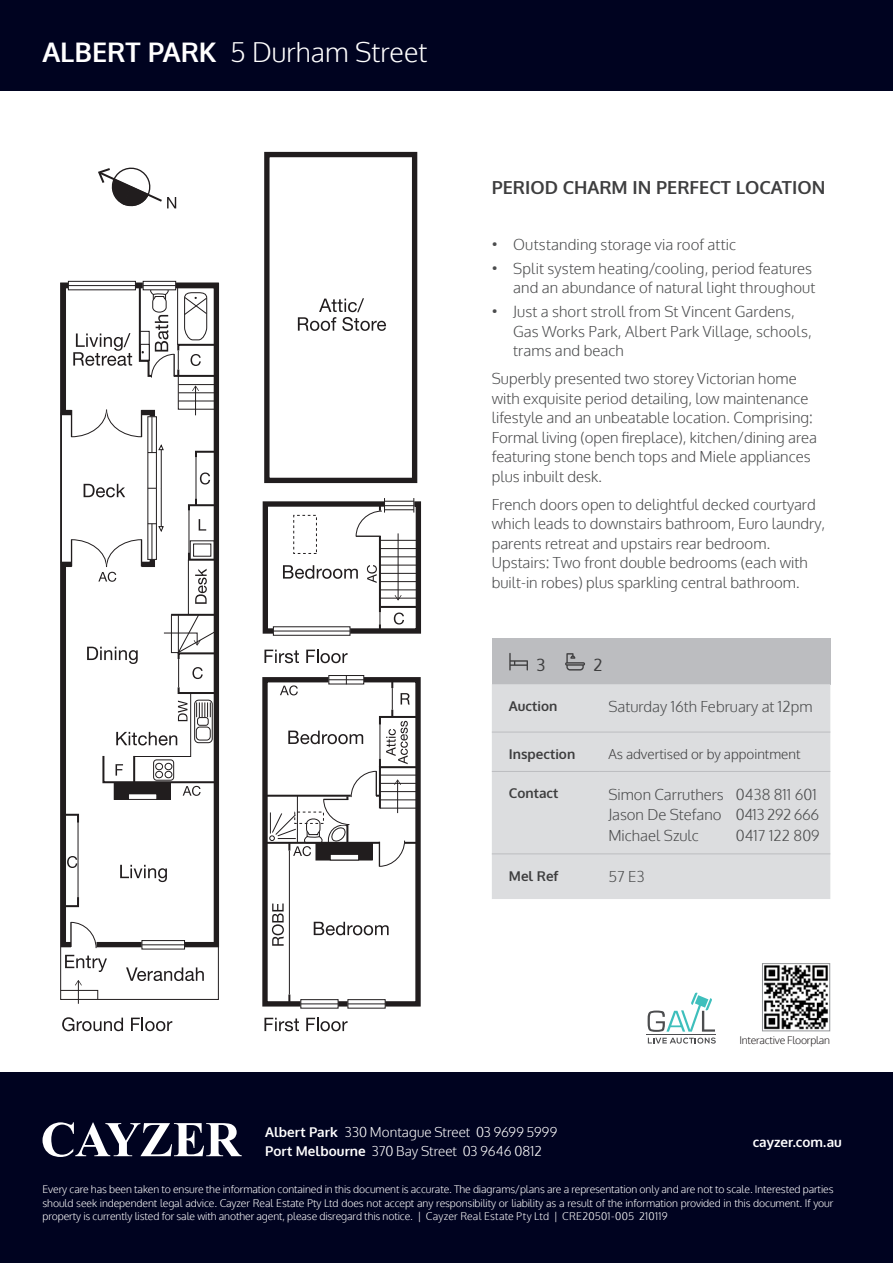
<style>
.page{position:relative;width:893px;height:1263px;background:#fff}
.page>*{position:absolute;margin:0;border:0;box-sizing:border-box;transform-origin:0 0}
.t1{font:300 27px "Oxygen";color:#fff}
.Headline{font:700 18px "Oxygen";color:#3e3e3f}
.t2{font:16.5px "Oxygen";color:#3e3e3f}
.Body_Copy{font:300 15px/19.5px "Oxygen";color:#4b4c4d}
.Table_Copy{font:300 15px "Oxygen";color:#4b4c4d}
.COMPANY_INFO{font:300 13.5px "Oxygen";color:#fff}
.Table_Copy-2{font:700 13.5px "Oxygen";color:#3e3e3f}
.Table_Copy-3{font:300 13.5px "Oxygen";color:#3e3e3f}
.COMPANY_INFO-2{font:700 13.5px "Oxygen";color:#fff}
.Footnote{font:300 10.5px/13.5px "Oxygen";letter-spacing:.015em;color:#fff;text-align:justify}
.t3{font:300 10.5px "Oxygen";letter-spacing:-.02em;color:#231f20}
.s1{font-weight:700}
</style>
<div class="page">
<div style="left:0;top:0;width:893px;height:90px;background:#000320"></div>
<svg style="left:367px;top:565px;width:10px;height:18px"></svg>
<div style="left:263px;top:501px;width:158px;height:133px;border:5px solid #211d1e"></div>
<svg style="left:379px;top:612px;width:2px;height:18px"></svg>
<hr style="left:379px;top:505px;width:2px;height:107px;background:#211d1e">
<hr style="left:381px;top:606px;width:37px;height:2px;background:#211d1e">
<div style="left:293px;top:515px;width:24px;height:39px;border:1px dashed #211d1e"></div>
<svg style="left:386px;top:503px;width:26px;height:4px"></svg>
<hr style="left:384px;top:501px;width:30px;height:1px;background:#211d1e">
<hr style="left:384px;top:509px;width:30px;height:1px;background:#211d1e">
<hr style="left:384px;top:505px;width:30px;height:1px;background:#211d1e">
<svg style="left:356px;top:498px;width:29px;height:39px"></svg>
<svg style="left:413px;top:498px;width:1px;height:14px"></svg>
<hr style="left:380px;top:565px;width:38px;height:1px;background:#211d1e">
<hr style="left:380px;top:540px;width:38px;height:1px;background:#211d1e">
<hr style="left:380px;top:548px;width:38px;height:1px;background:#211d1e">
<hr style="left:380px;top:556px;width:38px;height:1px;background:#211d1e">
<hr style="left:380px;top:598px;width:38px;height:1px;background:#211d1e">
<hr style="left:380px;top:573px;width:38px;height:1px;background:#211d1e">
<hr style="left:380px;top:581px;width:38px;height:1px;background:#211d1e">
<hr style="left:380px;top:589px;width:38px;height:1px;background:#211d1e">
<hr style="left:398px;top:533px;width:1px;height:67px;background:#211d1e">
<svg style="left:395px;top:595px;width:6px;height:5px"></svg>
<svg style="left:394px;top:612px;width:10px;height:12px"></svg>
<svg style="left:283px;top:565px;width:75px;height:14px"></svg>
<svg style="left:264px;top:650px;width:35px;height:13px"></svg>
<svg style="left:306px;top:650px;width:42px;height:13px"></svg>
<svg style="left:275px;top:629px;width:73px;height:4px"></svg>
<hr style="left:273px;top:631px;width:77px;height:1px;background:#211d1e">
<div style="left:273px;top:626px;width:77px;height:10px;border:1px solid #211d1e"></div>
<svg style="left:264px;top:1018px;width:35px;height:13px"></svg>
<svg style="left:306px;top:1018px;width:42px;height:13px"></svg>
<div style="left:262px;top:677px;width:159px;height:329px;border:5px solid #211d1e"></div>
<hr style="left:266px;top:795px;width:115px;height:2px;background:#211d1e">
<hr style="left:265px;top:842px;width:153px;height:2px;background:#211d1e">
<svg style="left:288px;top:994px;width:2px;height:8px"></svg>
<hr style="left:289px;top:851px;width:1px;height:143px;background:#211d1e">
<svg style="left:314px;top:922px;width:75px;height:13px"></svg>
<svg style="left:272px;top:903px;width:12px;height:43px"></svg>
<svg style="left:303px;top:1002px;width:33px;height:4px"></svg>
<hr style="left:301px;top:1003px;width:37px;height:1px;background:#211d1e">
<div style="left:300px;top:999px;width:38px;height:9px;border:1px solid #211d1e"></div>
<svg style="left:350px;top:1002px;width:33px;height:4px"></svg>
<hr style="left:348px;top:1003px;width:37px;height:1px;background:#211d1e">
<div style="left:348px;top:999px;width:37px;height:9px;border:1px solid #211d1e"></div>
<svg style="left:269px;top:675px;width:152px;height:192px"></svg>
<svg style="left:298px;top:298px;width:88px;height:33px"></svg>
<div style="left:264px;top:152px;width:153px;height:331px;border:5px solid #211d1e"></div>
<svg style="left:62px;top:1017px;width:61px;height:14px"></svg>
<svg style="left:131px;top:1017px;width:41px;height:14px"></svg>
<svg style="left:60px;top:280px;width:160px;height:670px"></svg>
<hr style="left:188px;top:560px;width:1px;height:55px;background:#211d1e">
<hr style="left:177px;top:285px;width:1px;height:60px;background:#211d1e">
<div style="left:60px;top:283px;width:159px;height:717px;border:1px solid #211d1e"></div>
<div style="left:114px;top:783px;width:56px;height:16px;background:#211d1e"></div>
<div style="left:114px;top:782px;width:57px;height:18px;border:1px solid #211d1e"></div>
<div style="left:129px;top:794px;width:28px;height:5px;background:#fff"></div>
<div style="left:128px;top:793px;width:29px;height:7px;border:1px solid #211d1e"></div>
<div style="left:72px;top:920px;width:24px;height:33px;background:#fff"></div>
<svg style="left:70px;top:922px;width:27px;height:26px"></svg>
<hr style="left:70px;top:922px;width:2px;height:25px;background:#211d1e">
<svg style="left:60px;top:980px;width:38px;height:24px"></svg>
<svg style="left:67px;top:856px;width:10px;height:12px"></svg>
<svg style="left:87px;top:614px;width:131px;height:182px"></svg>
<svg style="left:120px;top:865px;width:47px;height:17px"></svg>
<svg style="left:65px;top:955px;width:42px;height:17px"></svg>
<svg style="left:126px;top:967px;width:78px;height:14px"></svg>
<svg style="left:62px;top:813px;width:18px;height:12px"></svg>
<hr style="left:78px;top:823px;width:1px;height:74px;background:#211d1e">
<svg style="left:61px;top:895px;width:19px;height:13px"></svg>
<hr style="left:133px;top:756px;width:2px;height:26px;background:#211d1e">
<div style="left:69px;top:282px;width:66px;height:7px;background:#fff"></div>
<hr style="left:68px;top:285px;width:68px;height:1px;background:#211d1e">
<div style="left:68px;top:281px;width:68px;height:9px;border:1px solid #211d1e"></div>
<svg style="left:144px;top:942px;width:38px;height:5px"></svg>
<div style="left:142px;top:940px;width:42px;height:9px;border:1px solid #fff"></div>
<hr style="left:142px;top:944px;width:43px;height:1px;background:#211d1e">
<div style="left:142px;top:940px;width:43px;height:9px;border:1px solid #211d1e"></div>
<div style="left:143px;top:282px;width:32px;height:7px;background:#fff"></div>
<hr style="left:143px;top:285px;width:33px;height:1px;background:#211d1e">
<div style="left:143px;top:281px;width:33px;height:9px;border:1px solid #211d1e"></div>
<hr style="left:61px;top:412px;width:1px;height:151px;background:#211d1e">
<svg style="left:71px;top:286px;width:147px;height:318px"></svg>
<svg style="left:98px;top:167px;width:78px;height:41px"></svg>
<div style="left:0;top:1072px;width:893px;height:191px;background:#000320"></div>
<svg style="left:43px;top:1122px;width:199px;height:35px"></svg>
<hr style="left:646px;top:1034px;width:70px;height:1px;background:#4c4d4f">
<svg style="left:648px;top:992px;width:68px;height:52px"></svg>
<img style="left:764px;top:965px;width:64px;height:64px">
<div style="left:762px;top:963px;width:68px;height:68px;border:1px solid #939598"></div>
<div style="left:492px;top:638px;width:338px;height:46px;background:#bcbdc0"></div>
<div style="left:492px;top:684px;width:338px;height:215px;background:#dcdddf"></div>
<hr style="left:492px;top:732px;width:108px;height:1px;background:#bcbdc0">
<hr style="left:600px;top:732px;width:230px;height:1px;background:#bcbdc0">
<hr style="left:492px;top:771px;width:108px;height:1px;background:#bcbdc0">
<hr style="left:600px;top:771px;width:230px;height:1px;background:#bcbdc0">
<hr style="left:492px;top:853px;width:108px;height:1px;background:#bcbdc0">
<hr style="left:600px;top:853px;width:230px;height:1px;background:#bcbdc0">
<svg style="left:509px;top:653px;width:19px;height:17px"></svg>
<svg style="left:565px;top:653px;width:20px;height:17px"></svg>
<p class="t1" style="left:43px;top:35px;width:386px"><span class="s1">ALBERT PARK</span> 5 Durham Street</p>
<p class="Headline" style="left:492px;top:176px;width:335px">PERIOD CHARM IN PERFECT LOCATION</p>
<p class="Body_Copy" style="left:492px;top:235px;width:246px">• Outstanding storage via roof attic</p>
<p class="Body_Copy" style="left:492px;top:259px;width:325px;text-align:right">• Split system heating/cooling, period features and an abundance of natural light throughout</p>
<p class="Body_Copy" style="left:513px;top:302px;width:300px;text-indent:-21px">• Just a short stroll from St Vincent Gardens,<br>Gas Works Park, Albert Park Village, schools, trams and beach</p>
<p class="Body_Copy" style="left:492px;top:369px;width:327px">Superbly presented two storey Victorian home with exquisite period detailing, low maintenance lifestyle and an unbeatable location. Comprising:<br>Formal living (open fireplace), kitchen/dining area featuring stone bench tops and Miele appliances plus inbuilt desk.</p>
<p class="Body_Copy" style="left:492px;top:495px;width:335px">French doors open to delightful decked courtyard which leads to downstairs bathroom, Euro laundry, parents retreat and upstairs rear bedroom.<br>Upstairs: Two front double bedrooms (each with built-in robes) plus sparkling central bathroom.</p>
<p class="t2" style="left:536px;top:653px;width:10px">3</p>
<p class="t2" style="left:593px;top:653px;width:10px">2</p>
<p class="Table_Copy-2" style="left:509px;top:697px;width:50px">Auction</p>
<p class="Table_Copy" style="left:608px;top:698px;width:206px">Saturday 16th February at 12pm</p>
<p class="Table_Copy-2" style="left:509px;top:745px;width:68px">Inspection</p>
<p class="Table_Copy-3" style="left:608px;top:745px;width:194px">As advertised or by appointment</p>
<p class="Table_Copy-2" style="left:509px;top:785px;width:51px">Contact</p>
<p class="Table_Copy" style="left:608px;top:785px;width:210px">Simon Carruthers 0438 811 601</p>
<p class="Table_Copy" style="left:608px;top:805px;width:212px">Jason De Stefano 0413 292 666</p>
<p class="Table_Copy" style="left:608px;top:826px;width:92px">Michael Szulc</p>
<p class="Table_Copy" style="left:736px;top:826px;width:85px">0417 122 809</p>
<p class="Table_Copy-2" style="left:509px;top:867px;width:51px">Mel Ref</p>
<p class="Table_Copy" style="left:608px;top:867px;width:38px">57 E3</p>
<p class="t3" style="left:739px;top:1033px;width:92px">Interactive Floorplan</p>
<p class="COMPANY_INFO" style="left:265px;top:1124px;width:293px"><span class="s1">Albert Park</span> 330 Montague Street 03 9699 5999</p>
<p class="COMPANY_INFO" style="left:265px;top:1143px;width:278px"><span class="s1">Port Melbourne</span> 370 Bay Street 03 9646 0812</p>
<p class="COMPANY_INFO-2" style="left:753px;top:1133px;width:91px">cayzer.com.au</p>
<p class="Footnote" style="left:43px;top:1183px;width:792px">Every care has been taken to ensure the information contained in this document is accurate. The diagrams/plans are a representation only and are not to scale. Interested parties should seek independent legal advice. Cayzer Real Estate Pty Ltd does not accept any responsibility or liability as a result of the information provided in this document. If your property is currently listed for sale with another agent, please disregard this notice. | Cayzer Real Estate Pty Ltd | CRE20501-005 210119</p>
</div>
